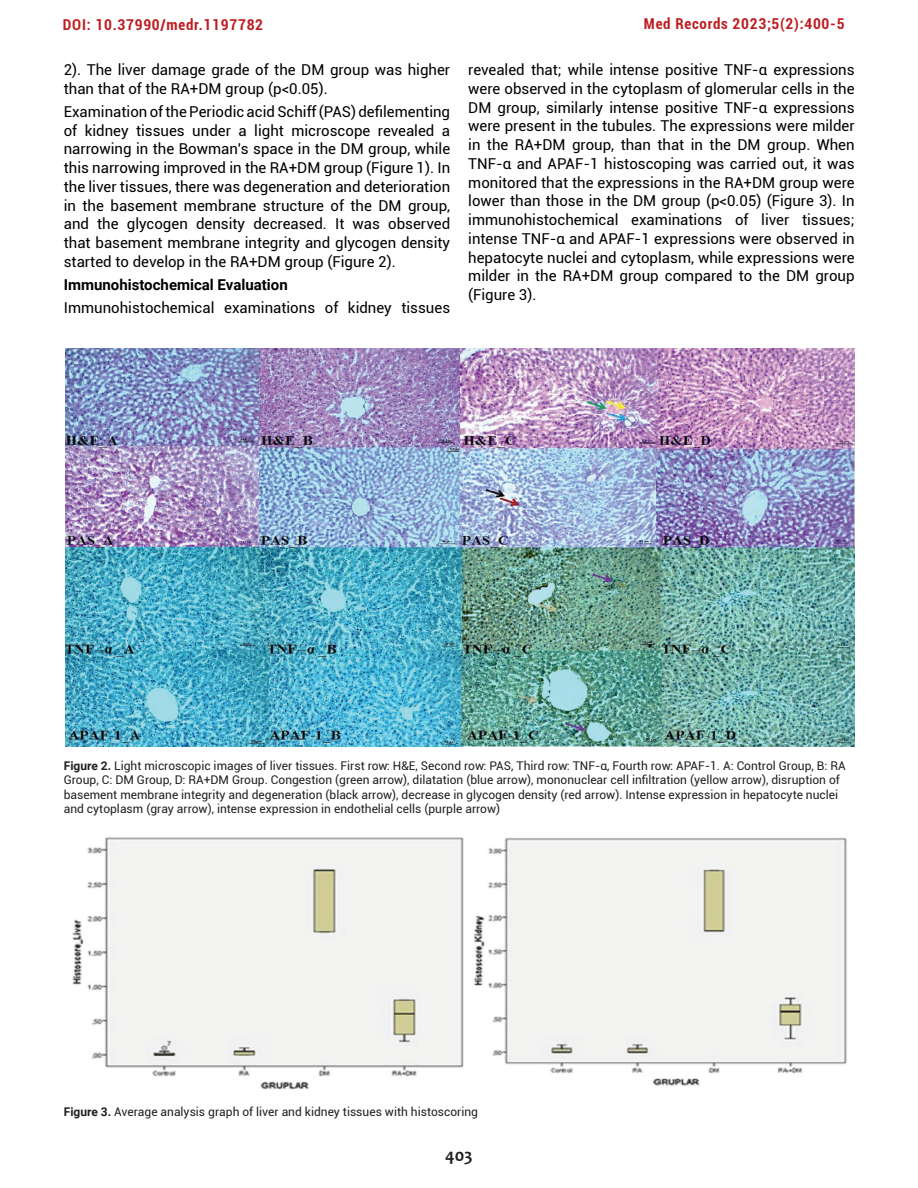
<style>
.page{position:relative;width:918px;height:1188px;background:#fff}
.page>*{position:absolute;margin:0;border:0;box-sizing:border-box;transform-origin:0 0}
.t1{font:700 18px "Candara";color:#231f20}
.t2{font:15px/18.8px "Roboto";color:#000;text-align:justify}
.t3{font:700 condensed 15px "Roboto";letter-spacing:.05em;color:#bd1e22}
.t4{font:700 15px "Roboto";color:#000}
.t5{font:12px/14.4px "Roboto";color:#231f20}
.s1{font-weight:700}
</style>
<div class="page">
<img style="left:65px;top:349px;width:790px;height:397px">
<img style="left:72px;top:837px;width:775px;height:253px">
<p class="t3" style="left:63px;top:14px;width:202px">DOI: 10.37990/medr.1197782</p>
<p class="t3" style="left:644px;top:13px;width:202px">Med Records 2023;5(2):400-5</p>
<p class="t2" style="left:64px;top:60px;width:388px">2). The liver damage grade of the DM group was higher than that of the RA+DM group (p&lt;0.05).</p>
<p class="t2" style="left:64px;top:102px;width:388px">Examination of the Periodic acid Schiff (PAS) defilementing of kidney tissues under a light microscope revealed a narrowing in the Bowman's space in the DM group, while this narrowing improved in the RA+DM group (Figure 1). In the liver tissues, there was degeneration and deterioration in the basement membrane structure of the DM group, and the glycogen density decreased. It was observed that basement membrane integrity and glycogen density started to develop in the RA+DM group (Figure 2).</p>
<p class="t4" style="left:64px;top:274px;width:225px">Immunohistochemical Evaluation</p>
<p class="t2" style="left:64px;top:298px;width:388px">Immunohistochemical examinations of kidney tissues</p>
<p class="t2" style="left:468px;top:60px;width:388px">revealed that; while intense positive TNF-α expressions were observed in the cytoplasm of glomerular cells in the DM group, similarly intense positive TNF-α expressions were present in the tubules. The expressions were milder in the RA+DM group, than that in the DM group. When TNF-α and APAF-1 histoscoping was carried out, it was monitored that the expressions in the RA+DM group were lower than those in the DM group (p&lt;0.05) (Figure 3). In immunohistochemical examinations of liver tissues; intense TNF-α and APAF-1 expressions were observed in hepatocyte nuclei and cytoplasm, while expressions were milder in the RA+DM group compared to the DM group (Figure 3).</p>
<p class="t5" style="left:64px;top:758px;width:783px"><span class="s1">Figure 2.</span> Light microscopic images of liver tissues. First row: H&amp;E, Second row: PAS, Third row: TNF-α, Fourth row: APAF-1. A: Control Group, B: RA Group, C: DM Group, D: RA+DM Group. Congestion (green arrow), dilatation (blue arrow), mononuclear cell infiltration (yellow arrow), disruption of basement membrane integrity and degeneration (black arrow), decrease in glycogen density (red arrow). Intense expression in hepatocyte nuclei and cytoplasm (gray arrow), intense expression in endothelial cells (purple arrow)</p>
<p class="t5" style="left:64px;top:1104px;width:416px"><span class="s1">Figure 3.</span> Average analysis graph of liver and kidney tissues with histoscoring</p>
<p class="t1" style="left:445px;top:1143px;width:29px">403</p>
</div>
